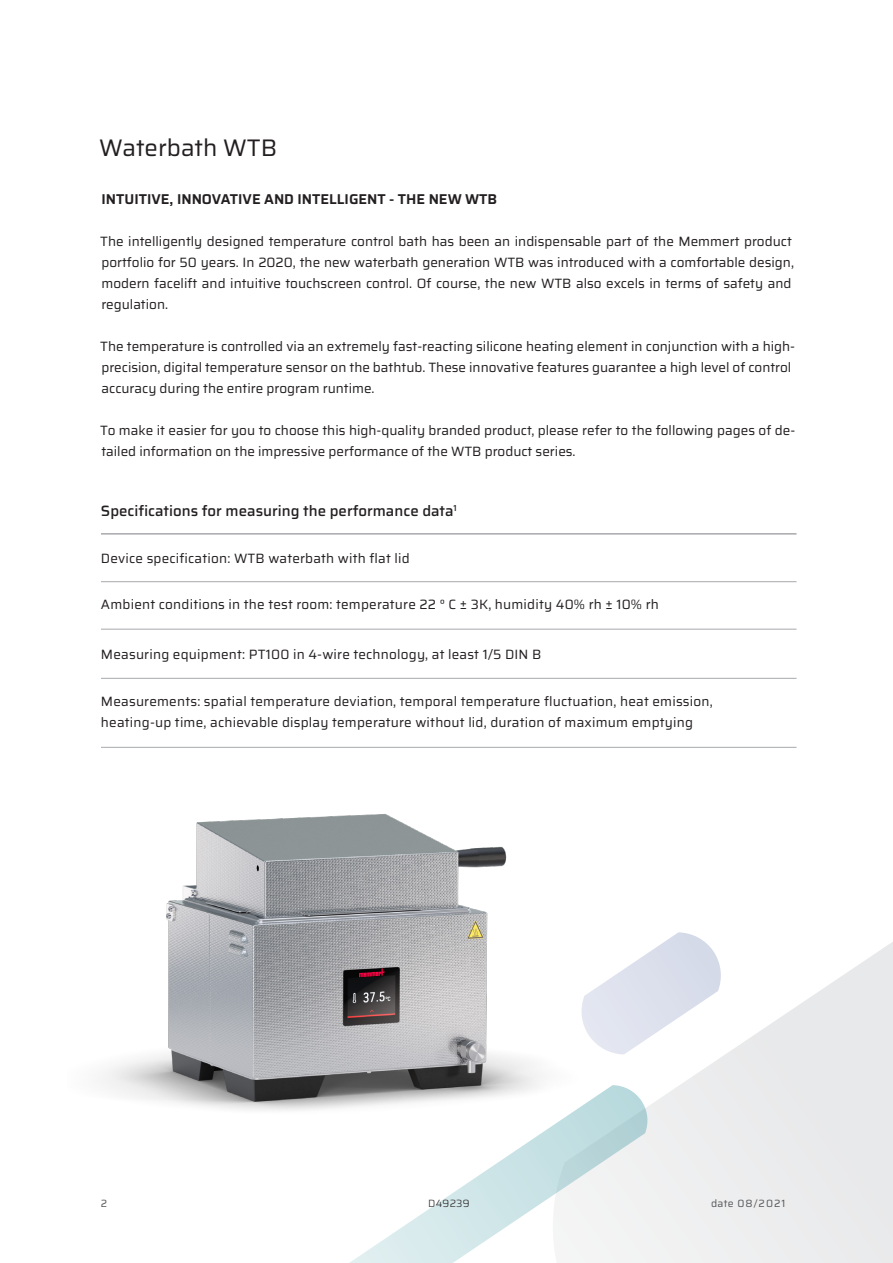
<style>
.page{position:relative;width:893px;height:1263px;background:#fff}
.page>*{position:absolute;margin:0;border:0;box-sizing:border-box;transform-origin:0 0}
.t1{font:24px "Saira";color:#231f20}
.t2{font:500 15px "Saira";color:#231f20}
.t3{font:600 14.25px "Saira";color:#231f20}
.t4{font:13.5px/21px "Saira";color:#231f20}
.t5{font:10.5px "Saira";letter-spacing:.1em;color:#57585a}
.t6{font:300 10.5px "Saira";letter-spacing:.02em;color:#231f20}
</style>
<div class="page">
<svg style="left:621px;top:942px;width:272px;height:321px;fill:#ebeced"></svg>
<svg style="left:349px;top:1085px;width:300px;height:178px"></svg>
<svg style="left:581px;top:932px;width:142px;height:122px"></svg>
<hr style="left:101px;top:581px;width:695px;height:1px;background:#a8a9ad">
<hr style="left:101px;top:629px;width:695px;height:1px;background:#a8a9ad">
<hr style="left:101px;top:678px;width:695px;height:1px;background:#a8a9ad">
<hr style="left:101px;top:533px;width:695px;height:2px;background:#a8a9ad">
<hr style="left:101px;top:747px;width:695px;height:1px;background:#a8a9ad">
<img style="left:101px;top:814px;width:478px;height:331px">
<p class="t1" style="left:99px;top:129px;width:179px">Waterbath WTB</p>
<p class="t3" style="left:102px;top:188px;width:397px">INTUITIVE, INNOVATIVE AND INTELLIGENT - THE NEW WTB</p>
<p class="t4" style="left:100px;top:230px;width:695px">The intelligently designed temperature control bath has been an indispensable part of the Memmert product portfolio for 50 years. In 2020, the new waterbath generation WTB was introduced with a comfortable design, modern facelift and intuitive touchscreen control. Of course, the new WTB also excels in terms of safety and regulation.</p>
<p class="t4" style="left:100px;top:335px;width:696px">The temperature is controlled via an extremely fast-reacting silicone heating element in conjunction with a high&shy;precision, digital temperature sensor on the bathtub. These innovative features guarantee a high level of control accuracy during the entire program runtime.</p>
<p class="t4" style="left:100px;top:419px;width:696px">To make it easier for you to choose this high-quality branded product, please refer to the following pages of de&shy;tailed information on the impressive performance of the WTB product series.</p>
<p class="t2" style="left:101px;top:500px;width:357px">Specifications for measuring the performance data<sup>1</sup></p>
<p class="t4" style="left:101px;top:547px;width:310px">Device specification: WTB waterbath with flat lid</p>
<p class="t4" style="left:101px;top:593px;width:559px">Ambient conditions in the test room: temperature 22 ° C ± 3K, humidity 40% rh ± 10% rh</p>
<p class="t4" style="left:101px;top:644px;width:442px">Measuring equipment: PT100 in 4-wire technology, at least 1/5 DIN B</p>
<p class="t4" style="left:101px;top:690px;width:613px">Measurements: spatial temperature deviation, temporal temperature fluctuation, heat emission,</p>
<p class="t4" style="left:101px;top:711px;width:593px">heating-up time, achievable display temperature without lid, duration of maximum emptying</p>
<p class="t5" style="left:101px;top:1195px;width:8px">2</p>
<p class="t6" style="left:428px;top:1195px;width:43px">D49239</p>
<p class="t5" style="left:711px;top:1195px;width:76px">date 08/2021</p>
</div>
